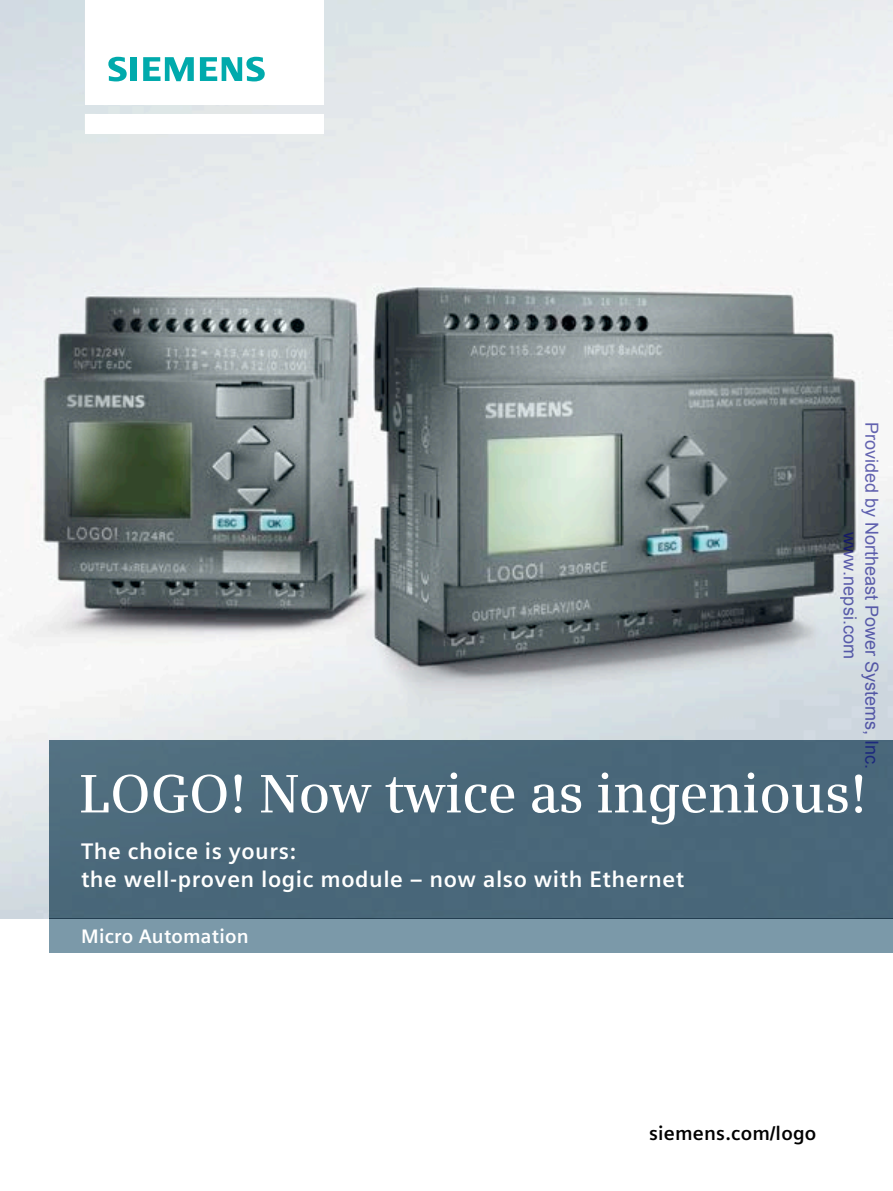
<style>
.page{position:relative;width:893px;height:1191px;background:#fff}
.page>*{position:absolute;margin:0;border:0;box-sizing:border-box;transform-origin:0 0}
.t1{font:600 54px "Siemens Serif";letter-spacing:-.01em;color:#fff}
.t2{font:700 22.5px/27.6px "Siemens Sans Global";letter-spacing:.025em;color:#fff}
.t3{font:700 19.5px "Siemens Sans Global";letter-spacing:.01em;color:#000}
.t4{font:700 19.5px "Siemens Sans Global";letter-spacing:.01em;color:#fff}
.t5{font:18px/21.6px "Arial";color:rgb(0 0 128/.6);text-align:center}
</style>
<div class="page">
<img style="left:0;top:0;width:893px;height:918px">
<div style="left:85px;top:114px;width:238px;height:19px;background:#fff"></div>
<div style="left:85px;top:0;width:238px;height:105px;background:#fff"></div>
<svg style="left:108px;top:57px;width:19px;height:24px"></svg>
<div style="left:130px;top:57px;width:7px;height:24px;background:#00aaac"></div>
<svg style="left:143px;top:57px;width:51px;height:24px"></svg>
<svg style="left:200px;top:57px;width:65px;height:24px"></svg>
<div style="left:49px;top:740px;width:844px;height:178px;background:#4a6879"></div>
<div style="left:49px;top:918px;width:844px;height:34px;background:#7b99a9"></div>
<svg style="left:49px;top:691px;width:770px;height:75px"></svg>
<p class="t5" style="left:882px;top:422px;width:349px;rotate:90deg">Provided by Northeast Power Systems, Inc. www.nepsi.com</p>
<h1 class="t1" style="left:80px;top:762px;width:790px">LOGO! Now twice as ingenious!</h1>
<p class="t2" style="left:81px;top:838px;width:605px">The choice is yours:<br>the well-proven logic module – now also with Ethernet</p>
<p class="t4" style="left:81px;top:920px;width:169px">Micro Automation</p>
<p class="t3" style="left:649px;top:1118px;width:169px">siemens.com/logo</p>
</div>
